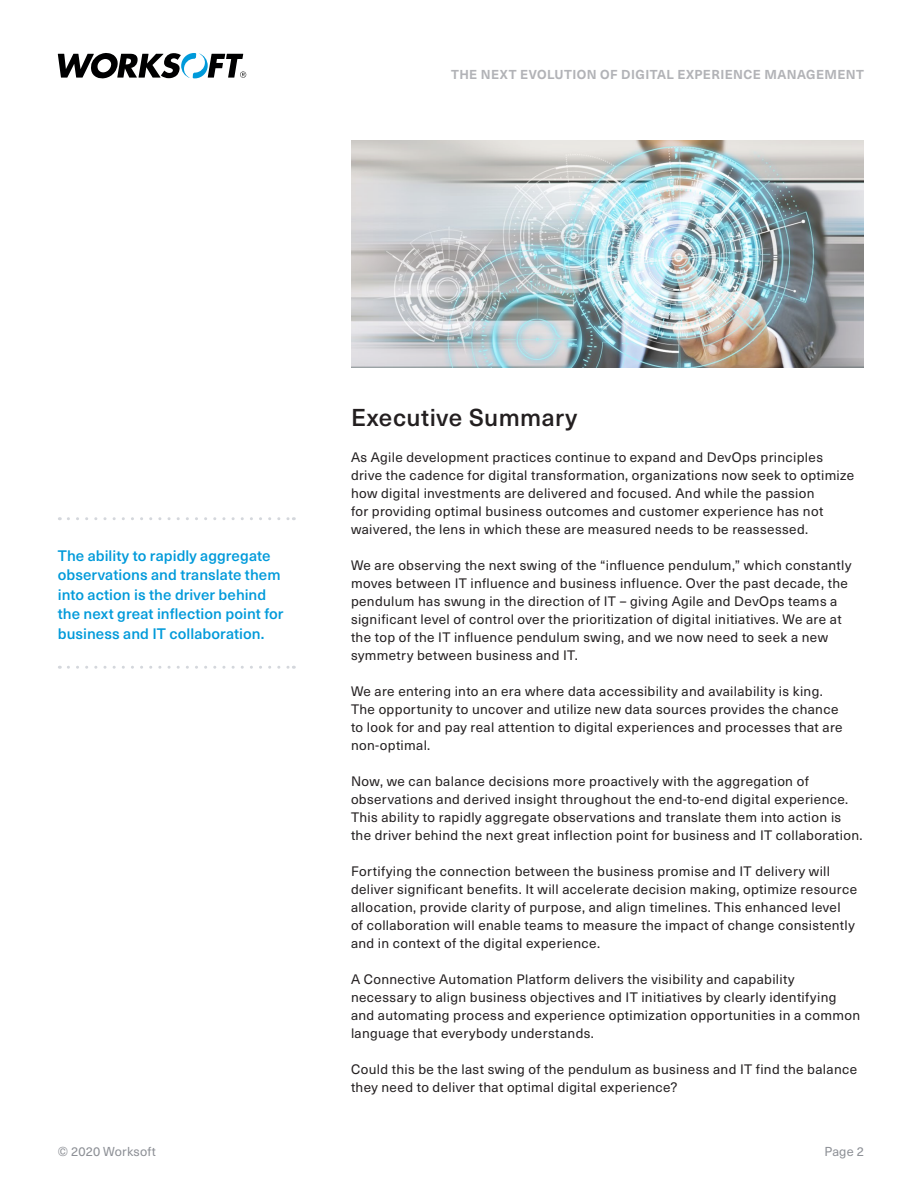
<style>
.page{position:relative;width:918px;height:1188px;background:#fff}
.page>*{position:absolute;margin:0;border:0;box-sizing:border-box;transform-origin:0 0}
.Sub_Head_2{font:500 24px "Neue Haas Unica W1 G";letter-spacing:.02em;color:#231f20}
.Pull_Quote{font:500 15px/19.5px "Neue Haas Unica W1 G";letter-spacing:.005em;color:#009ada}
.t1{font:13.5px/18px "Neue Haas Unica W1 G";letter-spacing:.025em;color:#231f20}
.t2{font:700 12.75px "Neue Haas Unica W1 G";letter-spacing:.03em;color:#b2b3b7}
.t3{font:12.75px "Neue Haas Unica W1 G";letter-spacing:.015em;color:#8d9096}
</style>
<div class="page">
<svg style="left:58px;top:53px;width:188px;height:25px"></svg>
<svg style="left:68px;top:517px;width:226px;height:3px"></svg>
<svg style="left:68px;top:666px;width:226px;height:3px"></svg>
<img style="left:351px;top:140px;width:513px;height:227px">
<p class="t2" style="left:451px;top:65px;width:414px">THE NEXT EVOLUTION OF DIGITAL EXPERIENCE MANAGEMENT</p>
<p class="Pull_Quote" style="left:58px;top:545px;width:227px">The ability to rapidly aggregate observations and translate them into action is the driver behind the next great inflection point for business and IT collaboration.</p>
<p class="Sub_Head_2" style="left:351px;top:400px;width:228px">Executive Summary</p>
<p class="t1" style="left:351px;top:448px;width:505px">As Agile development practices continue to expand and DevOps principles drive the cadence for digital transformation, organizations now seek to optimize how digital investments are delivered and focused. And while the passion<br>for providing optimal business outcomes and customer experience has not waivered, the lens in which these are measured needs to be reassessed.</p>
<p class="t1" style="left:351px;top:556px;width:502px">We are observing the next swing of the “influence pendulum,” which constantly moves between IT influence and business influence. Over the past decade, the pendulum has swung in the direction of IT – giving Agile and DevOps teams a significant level of control over the prioritization of digital initiatives. We are at the top of the IT influence pendulum swing, and we now need to seek a new symmetry between business and IT.</p>
<p class="t1" style="left:351px;top:682px;width:493px">We are entering into an era where data accessibility and availability is king.<br>The opportunity to uncover and utilize new data sources provides the chance to look for and pay real attention to digital experiences and processes that are non-optimal.</p>
<p class="t1" style="left:351px;top:772px;width:513px">Now, we can balance decisions more proactively with the aggregation of observations and derived insight throughout the end-to-end digital experience.<br>This ability to rapidly aggregate observations and translate them into action is the driver behind the next great inflection point for business and IT collaboration.</p>
<p class="t1" style="left:351px;top:862px;width:508px">Fortifying the connection between the business promise and IT delivery will deliver significant benefits. It will accelerate decision making, optimize resource allocation, provide clarity of purpose, and align timelines. This enhanced level<br>of collaboration will enable teams to measure the impact of change consistently and in context of the digital experience.</p>
<p class="t1" style="left:351px;top:970px;width:511px">A Connective Automation Platform delivers the visibility and capability necessary to align business objectives and IT initiatives by clearly identifying and automating process and experience optimization opportunities in a common language that everybody understands.</p>
<p class="t1" style="left:351px;top:1060px;width:508px">Could this be the last swing of the pendulum as business and IT find the balance they need to deliver that optimal digital experience?</p>
<p class="t3" style="left:58px;top:1142px;width:100px">© 2020 Worksoft</p>
<p class="t3" style="left:824px;top:1142px;width:41px">Page 2</p>
</div>
